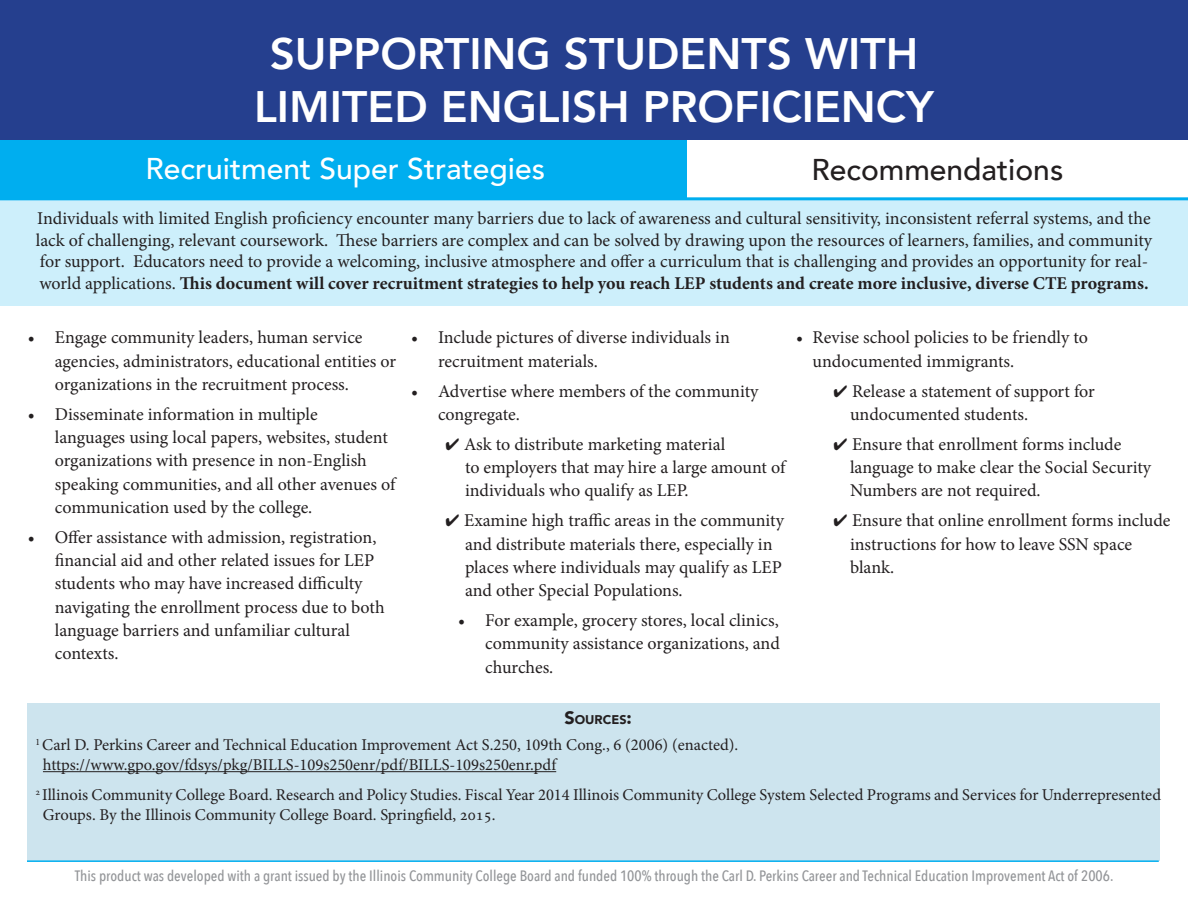
<style>
.page{position:relative;width:1188px;height:918px;background:#fff}
.page>*{position:absolute;margin:0;border:0;box-sizing:border-box;transform-origin:0 0}
.t1{font:800 43.95px "Avenir";color:#fff}
.t2{font:500 30px "Avenir";color:#fff}
.t3{font:500 30px "Avenir";color:#231f20}
.t4{font:18px/23.2px "Minion Pro";color:#231f20}
.t5{font:16.5px "Minion Pro";color:#231f20}
.t6{font:500 15px "Avenir Next Condensed";color:#939598}
.t7{font:900 12.6px "Avenir";color:#231f20}
.s1{font-weight:700}
.s2{font-size:18px}
</style>
<div class="page">
<div style="left:0;top:0;width:1188px;height:140px;background:#253f8e"></div>
<div style="left:0;top:140px;width:687px;height:58px;background:#00aeef"></div>
<hr style="left:0;top:197px;width:1188px;height:3px;background:#00aeef">
<div style="left:0;top:200px;width:1188px;height:106px;background:#cdeffb"></div>
<div style="left:28px;top:703px;width:1132px;height:157px;background:#cde4ee"></div>
<hr style="left:43px;top:771px;width:513px;height:1px;background:#231f20">
<hr style="left:27px;top:860px;width:1132px;height:2px;background:#00aeef">
<p class="t1" style="left:270px;top:19px;width:650px">SUPPORTING STUDENTS WITH</p>
<p class="t1" style="left:254px;top:72px;width:681px">LIMITED ENGLISH PROFICIENCY</p>
<p class="t2" style="left:146px;top:142px;width:401px">Recruitment Super Strategies</p>
<p class="t3" style="left:812px;top:144px;width:253px">Recommendations</p>
<p class="t4" style="left:36px;top:207px;width:1118px;line-height:21.6px">Individuals with limited English proficiency encounter many barriers due to lack of awareness and cultural sensitivity, inconsistent referral systems, and the lack of challenging, relevant coursework. These barriers are complex and can be solved by drawing upon the resources of learners, families, and community for support. Educators need to provide a welcoming, inclusive atmosphere and offer a curriculum that is challenging and provides an opportunity for real&shy;world applications. <span class="s1">This document will cover recruitment strategies to help you reach LEP students and create more inclusive, diverse CTE programs.</span></p>
<p class="t4" style="left:55px;top:326px;width:343px;text-indent:-27px">• Engage community leaders, human service agencies, administrators, educational entities or organizations in the recruitment process.</p>
<p class="t4" style="left:55px;top:403px;width:342px;text-indent:-27px">• Disseminate information in multiple<br>languages using local papers, websites, student organizations with presence in non-English speaking communities, and all other avenues of communication used by the college.</p>
<p class="t4" style="left:55px;top:526px;width:331px;text-indent:-27px">• Offer assistance with admission, registration, financial aid and other related issues for LEP students who may have increased difficulty navigating the enrollment process due to both language barriers and unfamiliar cultural contexts.</p>
<p class="t4" style="left:438px;top:326px;width:293px;text-indent:-27px">• Include pictures of diverse individuals in recruitment materials.</p>
<p class="t4" style="left:438px;top:379px;width:322px;text-indent:-27px">• Advertise where members of the community congregate.</p>
<p class="t4" style="left:465px;top:433px;width:322px;text-indent:-20px">✔ Ask to distribute marketing material<br>to employers that may hire a large amount of individuals who qualify as LEP.</p>
<p class="t4" style="left:465px;top:509px;width:321px;text-indent:-20px">✔ Examine high traffic areas in the community and distribute materials there, especially in places where individuals may qualify as LEP and other Special Populations.</p>
<p class="t4" style="left:485px;top:609px;width:296px;text-align:justify;text-indent:-27px">• For example, grocery stores, local clinics, community assistance organizations, and churches.</p>
<p class="t4" style="left:813px;top:326px;width:277px;text-indent:-17px">• Revise school policies to be friendly to undocumented immigrants.</p>
<p class="t4" style="left:850px;top:379px;width:246px;text-indent:-17px">✔ Release a statement of support for undocumented students.</p>
<p class="t4" style="left:850px;top:433px;width:303px;text-indent:-17px">✔ Ensure that enrollment forms include language to make clear the Social Security<br>Numbers are not required.</p>
<p class="t4" style="left:850px;top:509px;width:322px;text-indent:-16px">✔ Ensure that online enrollment forms include instructions for how to leave SSN space blank.</p>
<p class="t7" style="left:565px;top:709px;width:69px"><span class="s2">S</span>OURCES<span class="s2">:</span></p>
<p class="t5" style="left:35px;top:734px;width:704px"><sup>1</sup> Carl D. Perkins Career and Technical Education Improvement Act S.250, 109th Cong., 6 (2006) (enacted).</p>
<p class="t5" style="left:43px;top:754px;width:515px">https://www.gpo.gov/fdsys/pkg/BILLS-109s250enr/pdf/BILLS-109s250enr.pdf</p>
<p class="t5" style="left:35px;top:784px;width:1127px"><sup>2</sup> Illinois Community College Board. Research and Policy Studies. Fiscal Year 2014 Illinois Community College System Selected Programs and Services for Underrepresented</p>
<p class="t5" style="left:43px;top:804px;width:454px">Groups. By the Illinois Community College Board. Springfield, 2015.</p>
<p class="t6" style="left:75px;top:866px;width:1040px">This product was developed with a grant issued by the Illinois Community College Board and funded 100% through the Carl D. Perkins Career and Technical Education Improvement Act of 2006.</p>
</div>
